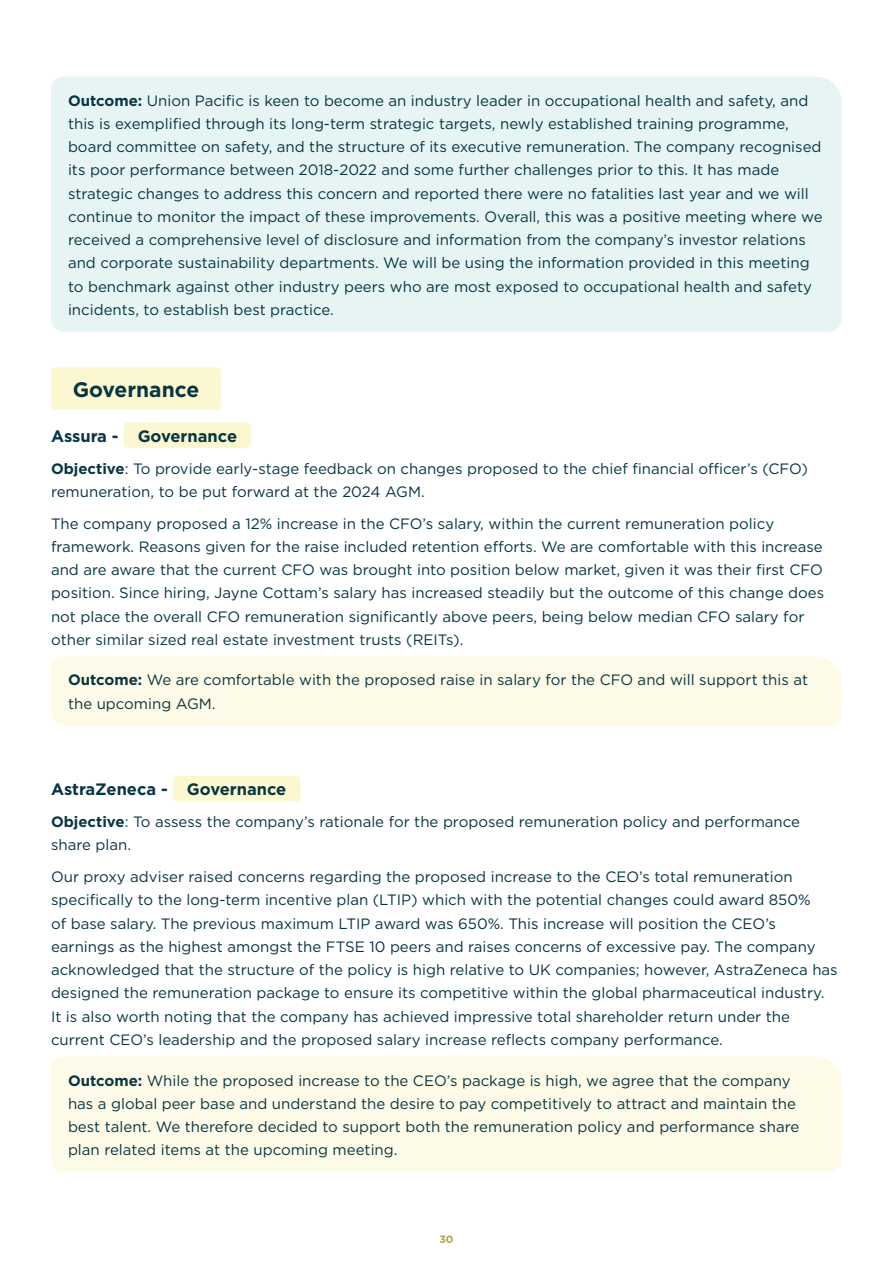
<style>
.page{position:relative;width:893px;height:1263px;background:#fff}
.page>*{position:absolute;margin:0;border:0;box-sizing:border-box;transform-origin:0 0}
.t1{font:700 21px "Gotham";color:#083542}
.t2{font:700 16.5px "Gotham";color:#083542}
.t3{font:15px/23.2px "Gotham";color:#083542}
.t4{font:700 10.5px "Gotham";color:#b0a351}
.s1{font-weight:700}
</style>
<div class="page">
<div style="left:51px;top:77px;width:790px;height:255px;background:#e6f4f3"></div>
<div style="left:51px;top:367px;width:170px;height:43px;background:#fbf7d0;border-radius:4px"></div>
<div style="left:124px;top:422px;width:127px;height:26px;background:#fbf7d0;border-radius:4px"></div>
<div style="left:51px;top:656px;width:790px;height:70px;background:#fdfbe7"></div>
<div style="left:173px;top:776px;width:127px;height:25px;background:#fbf7d0;border-radius:4px"></div>
<div style="left:51px;top:1056px;width:790px;height:116px;background:#fdfbe7"></div>
<p class="t3" style="left:68px;top:88px;width:756px"><span class="s1">Outcome:</span> Union Pacific is keen to become an industry leader in occupational health and safety, and this is exemplified through its long-term strategic targets, newly established training programme, board committee on safety, and the structure of its executive remuneration. The company recognised its poor performance between 2018-2022 and some further challenges prior to this. It has made strategic changes to address this concern and reported there were no fatalities last year and we will continue to monitor the impact of these improvements. Overall, this was a positive meeting where we received a comprehensive level of disclosure and information from the company’s investor relations and corporate sustainability departments. We will be using the information provided in this meeting to benchmark against other industry peers who are most exposed to occupational health and safety incidents, to establish best practice.</p>
<h1 class="t1" style="left:73px;top:376px;width:128px">Governance</h1>
<p class="t2" style="left:51px;top:425px;width:188px">Assura - Governance</p>
<p class="t3" style="left:51px;top:456px;width:758px"><span class="s1">Objective</span>: To provide early-stage feedback on changes proposed to the chief financial officer’s (CFO) remuneration, to be put forward at the 2024 AGM.</p>
<p class="t3" style="left:51px;top:511px;width:775px">The company proposed a 12% increase in the CFO’s salary, within the current remuneration policy framework. Reasons given for the raise included retention efforts. We are comfortable with this increase and are aware that the current CFO was brought into position below market, given it was their first CFO position. Since hiring, Jayne Cottam’s salary has increased steadily but the outcome of this change does not place the overall CFO remuneration significantly above peers, being below median CFO salary for other similar sized real estate investment trusts (REITs).</p>
<p class="t3" style="left:68px;top:668px;width:742px"><span class="s1">Outcome:</span> We are comfortable with the proposed raise in salary for the CFO and will support this at the upcoming AGM.</p>
<p class="t2" style="left:51px;top:779px;width:237px">AstraZeneca - Governance</p>
<p class="t3" style="left:51px;top:810px;width:751px"><span class="s1">Objective</span>: To assess the company’s rationale for the proposed remuneration policy and performance share plan.</p>
<p class="t3" style="left:51px;top:865px;width:788px">Our proxy adviser raised concerns regarding the proposed increase to the CEO’s total remuneration specifically to the long-term incentive plan (LTIP) which with the potential changes could award 850%<br>of base salary. The previous maximum LTIP award was 650%. This increase will position the CEO’s earnings as the highest amongst the FTSE 10 peers and raises concerns of excessive pay. The company acknowledged that the structure of the policy is high relative to UK companies; however, AstraZeneca has designed the remuneration package to ensure its competitive within the global pharmaceutical industry.<br>It is also worth noting that the company has achieved impressive total shareholder return under the current CEO’s leadership and the proposed salary increase reflects company performance.</p>
<p class="t3" style="left:68px;top:1068px;width:733px"><span class="s1">Outcome:</span> While the proposed increase to the CEO’s package is high, we agree that the company has a global peer base and understand the desire to pay competitively to attract and maintain the best talent. We therefore decided to support both the remuneration policy and performance share plan related items at the upcoming meeting.</p>
<p class="t4" style="left:439px;top:1232px;width:16px">30</p>
</div>
